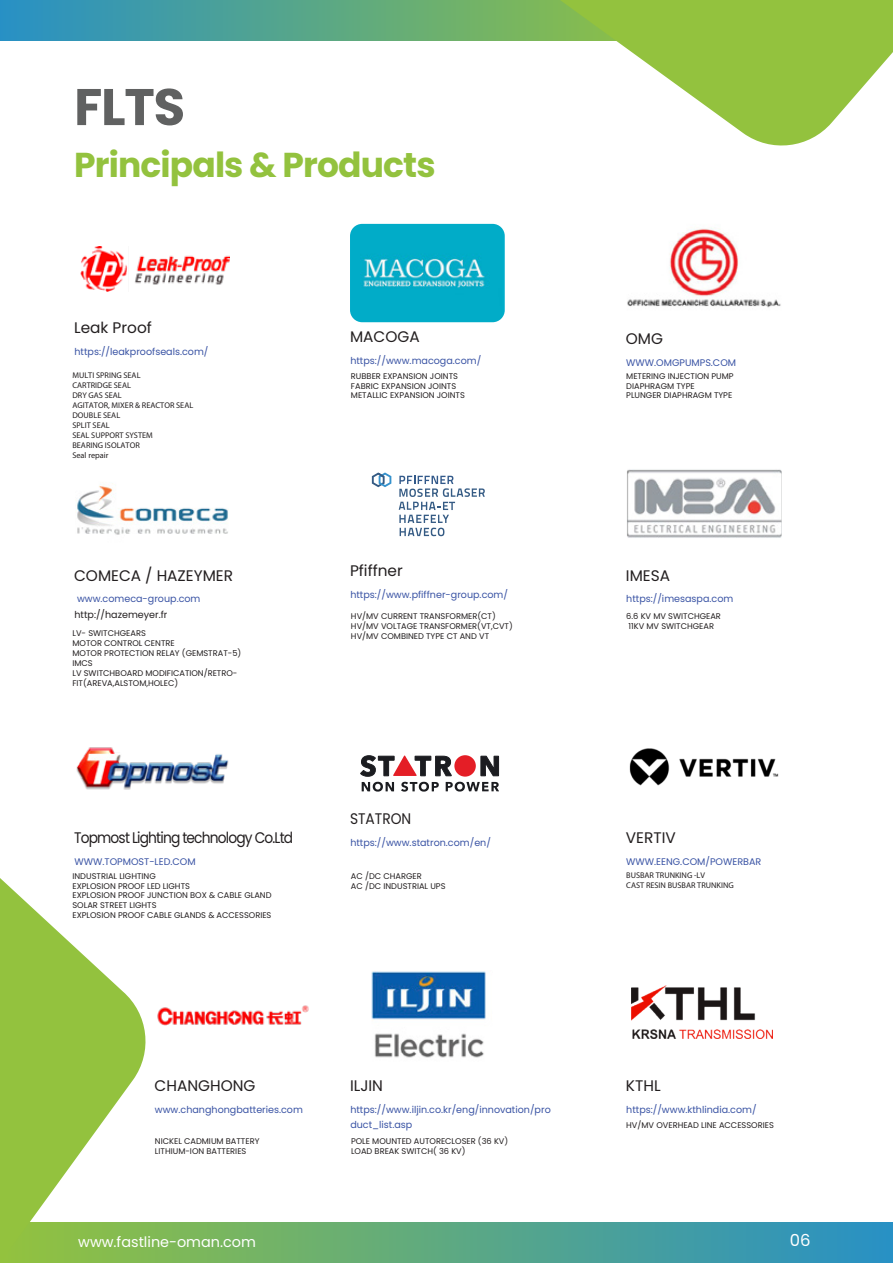
<style>
.page{position:relative;width:893px;height:1263px;background:#fff}
.page>*{position:absolute;margin:0;border:0;box-sizing:border-box;transform-origin:0 0}
.t1{font:700 51.45px "Poppins";color:#606161}
.t2{font:700 34.5px "Poppins";letter-spacing:-.025em;color:#93c23e}
.t3{font:16.5px "Poppins";color:#fff}
.t4{font:15.3px "Poppins";color:#231f20}
.t5{font:15.3px "Poppins";letter-spacing:-.06em;color:#231f20;scale:.9 1}
.t6{font:15.3px "Poppins";color:#231f20;scale:.9 1}
.t7{font:14.4px "Poppins";color:#fff}
.t8{font:9.6px/15.3px "Poppins";color:#3953a4}
.t9{font:9.6px "Poppins";color:#231f20}
.t10{font:8.25px/9.9px "Poppins";color:#231f20}
.t11{font:8.25px/9.9px "Myriad Pro";color:#231f20}
</style>
<div class="page">
<img style="left:77px;top:483px;width:152px;height:52px">
<img style="left:627px;top:228px;width:154px;height:80px">
<img style="left:76px;top:747px;width:153px;height:43px">
<img style="left:350px;top:224px;width:155px;height:98px">
<img style="left:80px;top:247px;width:150px;height:45px">
<svg style="left:153px;top:1222px;width:740px;height:41px;background:#54a48d"></svg>
<svg style="left:0;top:0;width:560px;height:40px;background:#53a48e"></svg>
<svg style="left:560px;top:0;width:333px;height:146px;fill:#93c23e"></svg>
<svg style="left:0;top:878px;width:153px;height:385px;fill:#93c23e"></svg>
<svg style="left:372px;top:472px;width:19px;height:15px"></svg>
<svg style="left:399px;top:476px;width:86px;height:60px"></svg>
<svg style="left:360px;top:755px;width:139px;height:37px"></svg>
<img style="left:632px;top:985px;width:140px;height:53px">
<img style="left:627px;top:469px;width:155px;height:69px">
<img style="left:157px;top:1005px;width:152px;height:21px">
<img style="left:371px;top:971px;width:115px;height:87px">
<img style="left:629px;top:748px;width:150px;height:38px">
<h1 class="t1" style="left:74px;top:77px;width:113px">FLTS</h1>
<h2 class="t2" style="left:74px;top:144px;width:363px">Principals &amp; Products</h2>
<h3 class="t4" style="left:74px;top:319px;width:79px">Leak Proof</h3>
<p class="t8" style="left:74px;top:344px;width:136px">https://leakproofseals.com/</p>
<h3 class="t4" style="left:350px;top:328px;width:71px">MACOGA</h3>
<p class="t8" style="left:350px;top:353px;width:132px">https://www.macoga.com/</p>
<h3 class="t4" style="left:626px;top:330px;width:39px">OMG</h3>
<p class="t8" style="left:626px;top:355px;width:111px">WWW.OMGPUMPS.COM</p>
<p class="t11" style="left:72px;top:370px;width:122px">MULTI SPRING SEAL<br>CARTRIDGE SEAL<br>DRY GAS SEAL<br>AGITATOR, MIXER &amp; REACTOR SEAL<br>DOUBLE SEAL<br>SPLIT SEAL<br>SEAL SUPPORT SYSTEM<br>BEARING ISOLATOR<br>Seal repair</p>
<p class="t10" style="left:351px;top:371px;width:115px">RUBBER EXPANSION JOINTS<br>FABRIC EXPANSION JOINTS<br>METALLIC EXPANSION JOINTS</p>
<p class="t10" style="left:626px;top:371px;width:109px">METERING INJECTION PUMP<br>DIAPHRAGM TYPE<br>PLUNGER DIAPHRAGM TYPE</p>
<h3 class="t4" style="left:74px;top:566px;width:160px">COMECA / HAZEYMER</h3>
<h3 class="t4" style="left:350px;top:562px;width:54px">Pfiffner</h3>
<h3 class="t4" style="left:626px;top:566px;width:46px">IMESA</h3>
<p class="t8" style="left:77px;top:591px;width:125px">www.comeca-group.com</p>
<p class="t9" style="left:74px;top:609px;width:95px">http://hazemeyer.fr</p>
<p class="t10" style="left:72px;top:628px;width:170px">LV- SWITCHGEARS<br>MOTOR CONTROL CENTRE<br>MOTOR PROTECTION RELAY (GEMSTRAT-5)<br>IMCS<br>LV SWITCHBOARD MODIFICATION/RETRO-<br>FIT(AREVA,ALSTOM,HOLEC)</p>
<p class="t8" style="left:350px;top:587px;width:159px">https://www.pfiffner-group.com/</p>
<p class="t8" style="left:626px;top:591px;width:109px">https://imesaspa.com</p>
<p class="t10" style="left:351px;top:611px;width:163px">HV/MV CURRENT TRANSFORMER(CT)<br>HV/MV VOLTAGE TRANSFORMER(VT,CVT)<br>HV/MV COMBINED TYPE CT AND VT</p>
<p class="t10" style="left:626px;top:611px;width:96px">6.6 KV MV SWITCHGEAR<br>11KV MV SWITCHGEAR</p>
<h3 class="t6" style="left:350px;top:809px;width:70px">STATRON</h3>
<h3 class="t5" style="left:74px;top:829px;width:245px">Topmost Lighting technology Co.Ltd</h3>
<p class="t8" style="left:350px;top:834px;width:142px">https://www.statron.com/en/</p>
<h3 class="t4" style="left:626px;top:829px;width:51px">VERTIV</h3>
<p class="t8" style="left:74px;top:854px;width:123px">WWW.TOPMOST-LED.COM</p>
<p class="t8" style="left:626px;top:854px;width:137px">WWW.EENG.COM/POWERBAR</p>
<p class="t10" style="left:72px;top:871px;width:201px">INDUSTRIAL LIGHTING<br>EXPLOSION PROOF LED LIGHTS<br>EXPLOSION PROOF JUNCTION BOX &amp; CABLE GLAND<br>SOLAR STREET LIGHTS<br>EXPLOSION PROOF CABLE GLANDS &amp; ACCESSORIES</p>
<p class="t10" style="left:351px;top:871px;width:96px">AC /DC CHARGER<br>AC /DC INDUSTRIAL UPS</p>
<p class="t11" style="left:626px;top:870px;width:109px">BUSBAR TRUNKING -LV<br>CAST RESIN BUSBAR TRUNKING</p>
<h3 class="t4" style="left:155px;top:1077px;width:102px">CHANGHONG</h3>
<h3 class="t4" style="left:350px;top:1077px;width:35px">ILJIN</h3>
<h3 class="t4" style="left:626px;top:1077px;width:36px">KTHL</h3>
<p class="t8" style="left:155px;top:1102px;width:150px">www.changhongbatteries.com</p>
<p class="t8" style="left:350px;top:1102px;width:202px">https://www.iljin.co.kr/eng/innovation/pro duct_list.asp</p>
<p class="t8" style="left:626px;top:1102px;width:132px">https://www.kthlindia.com/</p>
<p class="t10" style="left:626px;top:1120px;width:149px">HV/MV OVERHEAD LINE ACCESSORIES</p>
<p class="t10" style="left:155px;top:1136px;width:106px">NICKEL CADMIUM BATTERY<br>LITHIUM-ION BATTERIES</p>
<p class="t10" style="left:351px;top:1136px;width:159px">POLE MOUNTED AUTORECLOSER (36 KV)<br>LOAD BREAK SWITCH( 36 KV)</p>
<h3 class="t7" style="left:78px;top:1233px;width:179px">www.fastline-oman.com</h3>
<h3 class="t3" style="left:790px;top:1231px;width:22px">06</h3>
</div>
